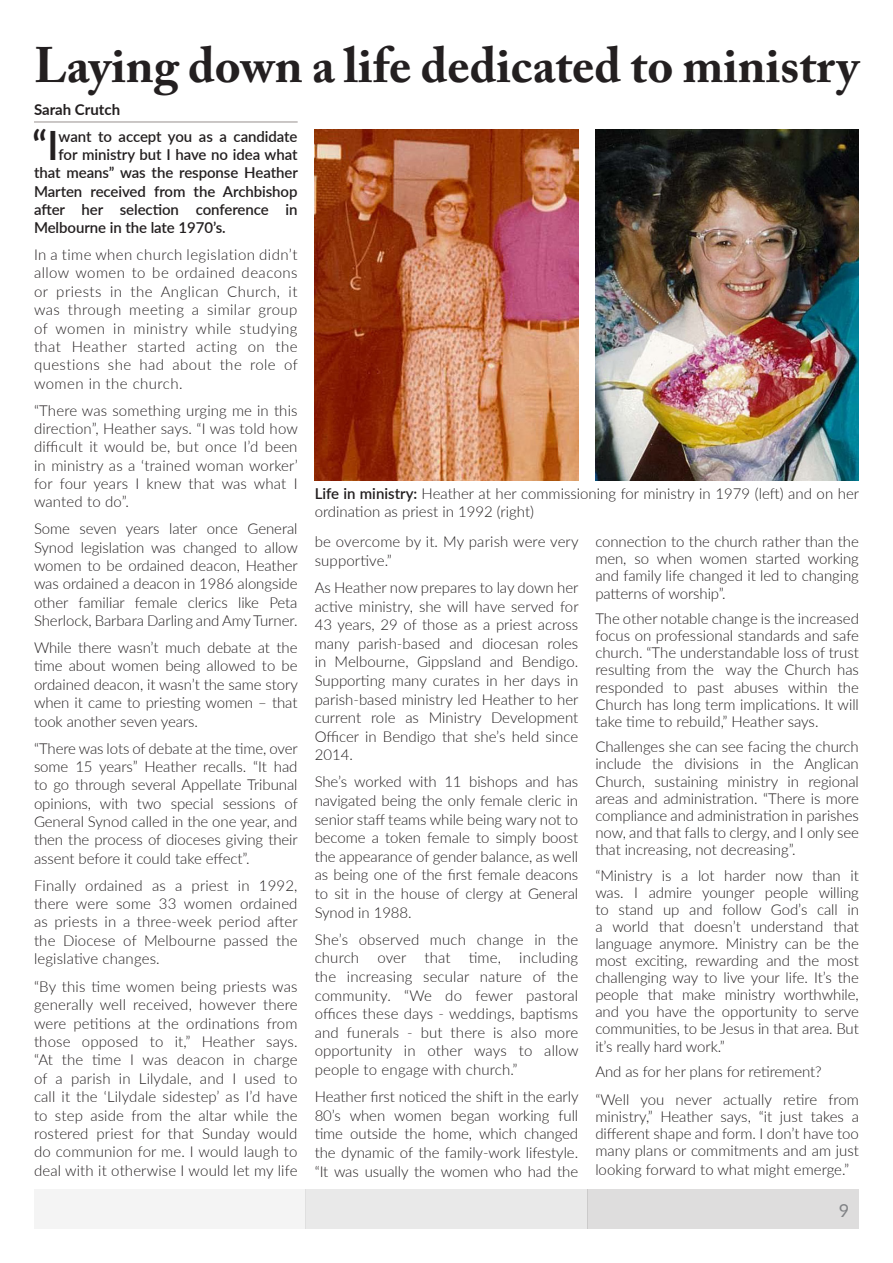
<style>
.page{position:relative;width:893px;height:1263px;background:#fff}
.page>*{position:absolute;margin:0;border:0;box-sizing:border-box;transform-origin:0 0}
.Body_text{font:700 49.5px "Adobe Caslon Pro";color:#231f20}
.Body_text-2{font:600 40.35px "Lato";color:#231f20}
.t1{font:18px "Lato";color:#808285}
.Body_text-3{font:300 15px/18.3px "Lato";letter-spacing:-.005em;color:#231f20;text-align:justify}
.Body_text-4{font:600 15px "Lato";letter-spacing:-.005em;color:#231f20}
.Body_text-5{font:700 15px "Lato";color:#231f20}
.s1{font-weight:600}
</style>
<div class="page">
<div style="left:587px;top:1189px;width:272px;height:40px;background:#dedddd"></div>
<div style="left:305px;top:1189px;width:282px;height:40px;background:#e9e9e9"></div>
<div style="left:34px;top:1189px;width:271px;height:40px;background:#f4f4f4"></div>
<hr style="left:34px;top:121px;width:264px;height:2px;background:#bab5b4">
<img style="left:595px;top:130px;width:264px;height:350px">
<img style="left:315px;top:130px;width:263px;height:350px">
<p class="Body_text" style="left:34px;top:36px;width:826px">Laying down a life dedicated to ministry</p>
<p class="Body_text-5" style="left:34px;top:98px;width:88px">Sarah Crutch</p>
<p class="Body_text-2" style="left:32px;top:116px;width:28px">“I</p>
<p class="Body_text-4" style="left:59px;top:125px;width:240px">want to accept you as a candidate</p>
<p class="Body_text-4" style="left:59px;top:144px;width:240px">for ministry but I have no idea what</p>
<p class="Body_text-4" style="left:34px;top:162px;width:265px">that means” was the response Heather</p>
<p class="Body_text-4" style="left:34px;top:180px;width:265px">Marten received from the Archbishop</p>
<p class="Body_text-4" style="left:34px;top:198px;width:265px">after her selection conference in</p>
<p class="Body_text-4" style="left:34px;top:217px;width:193px">Melbourne in the late 1970’s.</p>
<p class="Body_text-3" style="left:34px;top:245px;width:265px">In a time when church legislation didn’t allow women to be ordained deacons or priests in the Anglican Church, it was through meeting a similar group of women in ministry while studying that Heather started acting on the questions she had about the role of women in the church.</p>
<p class="Body_text-3" style="left:34px;top:400px;width:265px">“There was something urging me in this direction”, Heather says. “I was told how difficult it would be, but once I’d been in ministry as a ‘trained woman worker’ for four years I knew that was what I wanted to do”.</p>
<p class="Body_text-3" style="left:34px;top:519px;width:265px">Some seven years later once General Synod legislation was changed to allow women to be ordained deacon, Heather was ordained a deacon in 1986 alongside other familiar female clerics like Peta Sherlock, Barbara Darling and Amy Turner.</p>
<p class="Body_text-3" style="left:34px;top:638px;width:265px">While there wasn’t much debate at the time about women being allowed to be ordained deacon, it wasn’t the same story when it came to priesting women – that took another seven years.</p>
<p class="Body_text-3" style="left:34px;top:738px;width:265px">“There was lots of debate at the time, over some 15 years” Heather recalls. “It had to go through several Appellate Tribunal opinions, with two special sessions of General Synod called in the one year, and then the process of dioceses giving their assent before it could take effect”.</p>
<p class="Body_text-3" style="left:34px;top:875px;width:265px">Finally ordained as a priest in 1992, there were some 33 women ordained as priests in a three-week period after the Diocese of Melbourne passed the legislative changes.</p>
<p class="Body_text-3" style="left:34px;top:977px;width:265px">“By this time women being priests was generally well received, however there were petitions at the ordinations from those opposed to it,” Heather says. “At the time I was deacon in charge of a parish in Lilydale, and I used to call it the ‘Lilydale sidestep’ as I’d have to step aside from the altar while the rostered priest for that Sunday would do communion for me. I would laugh to deal with it otherwise I would let my life</p>
<p class="Body_text-3" style="left:315px;top:484px;width:546px"><span class="s1">Life in ministry:</span> Heather at her commissioning for ministry in 1979 (left) and on her ordination as priest in 1992 (right)</p>
<p class="Body_text-3" style="left:315px;top:532px;width:265px">be overcome by it. My parish were very supportive.”</p>
<p class="Body_text-3" style="left:315px;top:578px;width:265px">As Heather now prepares to lay down her active ministry, she will have served for 43 years, 29 of those as a priest across many parish-based and diocesan roles in Melbourne, Gippsland and Bendigo.<br>Supporting many curates in her days in parish-based ministry led Heather to her current role as Ministry Development Officer in Bendigo that she’s held since 2014.</p>
<p class="Body_text-3" style="left:315px;top:772px;width:265px">She’s worked with 11 bishops and has navigated being the only female cleric in senior staff teams while being wary not to become a token female to simply boost the appearance of gender balance, as well as being one of the first female deacons to sit in the house of clergy at General Synod in 1988.</p>
<p class="Body_text-3" style="left:315px;top:929px;width:265px">She’s observed much change in the church over that time, including the increasing secular nature of the community. “We do fewer pastoral offices these days - weddings, baptisms and funerals - but there is also more opportunity in other ways to allow people to engage with church.”</p>
<p class="Body_text-3" style="left:315px;top:1087px;width:265px">Heather first noticed the shift in the early 80’s when women began working full time outside the home, which changed the dynamic of the family-work lifestyle. “It was usually the women who had the</p>
<p class="Body_text-3" style="left:595px;top:533px;width:265px;line-height:17.1px">connection to the church rather than the men, so when women started working and family life changed it led to changing patterns of worship”.</p>
<p class="Body_text-3" style="left:595px;top:610px;width:265px;line-height:17.1px">The other notable change is the increased focus on professional standards and safe church. “The understandable loss of trust resulting from the way the Church has responded to past abuses within the Church has long term implications. It will take time to rebuild,” Heather says.</p>
<p class="Body_text-3" style="left:595px;top:738px;width:265px;line-height:17.1px">Challenges she can see facing the church include the divisions in the Anglican Church, sustaining ministry in regional areas and administration. “There is more compliance and administration in parishes now, and that falls to clergy, and I only see that increasing, not decreasing”.</p>
<p class="Body_text-3" style="left:595px;top:866px;width:265px;line-height:17.1px">“Ministry is a lot harder now than it was. I admire younger people willing to stand up and follow God’s call in a world that doesn’t understand that language anymore. Ministry can be the most exciting, rewarding and the most challenging way to live your life. It’s the people that make ministry worthwhile, and you have the opportunity to serve communities, to be Jesus in that area. But it’s really hard work.”</p>
<p class="Body_text-3" style="left:595px;top:1062px;width:228px">And as for her plans for retirement?</p>
<p class="Body_text-3" style="left:595px;top:1090px;width:265px;line-height:17.4px">“Well you never actually retire from ministry,” Heather says, “it just takes a different shape and form. I don’t have too many plans or commitments and am just looking forward to what might emerge.”</p>
<p class="t1" style="left:839px;top:1197px;width:12px">9</p>
</div>
